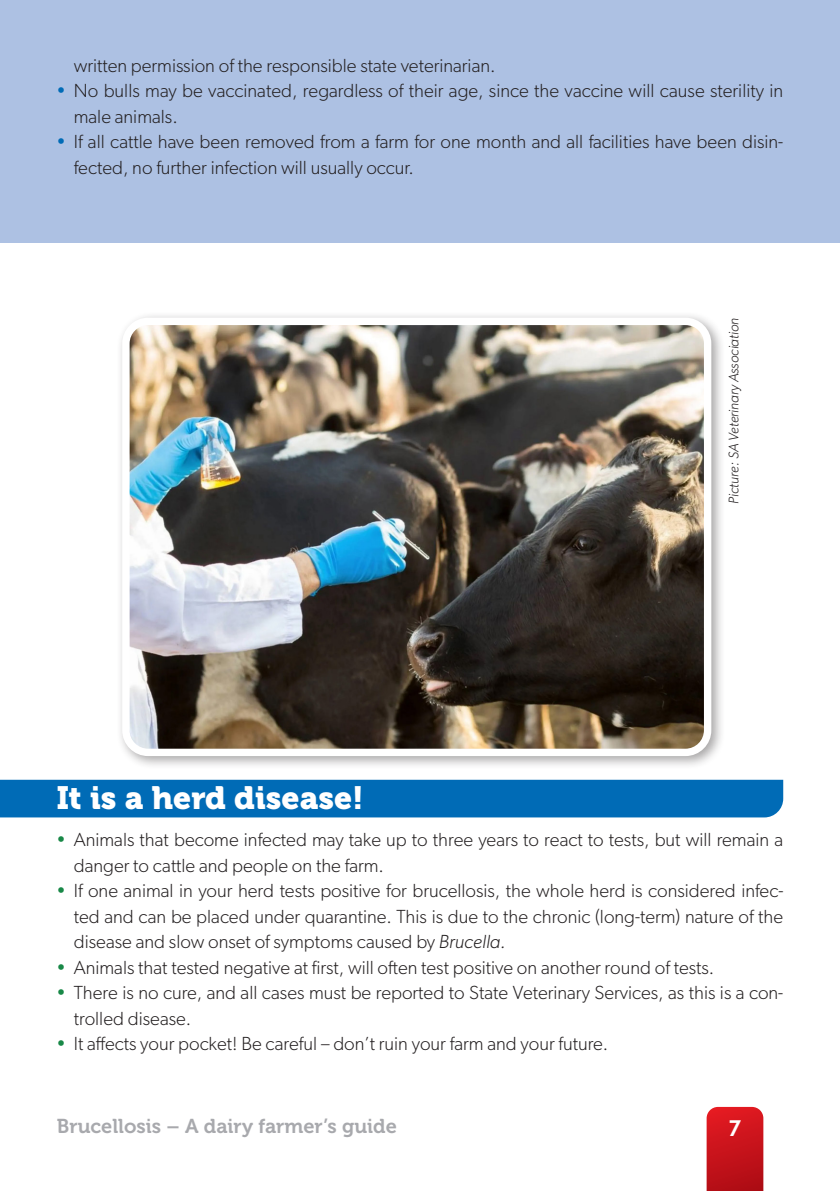
<style>
.page{position:relative;width:840px;height:1191px;background:#fff}
.page>*{position:absolute;margin:0;border:0;box-sizing:border-box;transform-origin:0 0}
.t1{font:32px "Museo 900";color:#fff}
.t2{font:600 24px "Sofia Pro";color:#fff}
.t3{font:20px "Museo 700";color:#a8a9ad}
.t4{font:300 19px/25.6px "Gibson";color:#231f20}
.t5{font:italic 300 14px "Gibson";color:#231f20}
.s1{font-style:italic}
</style>
<div class="page">
<div style="left:0;top:0;width:839px;height:243px;background:#adc1e3"></div>
<div style="left:116px;top:311px;width:608px;height:459px;background:#231f20;opacity:.4"></div>
<img style="left:126px;top:321px;width:581px;height:431px">
<div style="left:122px;top:318px;width:589px;height:438px;border:7px solid #fff;border-radius:22px"></div>
<div style="left:0;top:779px;width:782px;height:38px;background:#006bb6"></div>
<svg style="left:706px;top:1107px;width:57px;height:84px;background:#c91820"></svg>
<p class="t4" style="left:74px;top:52px;width:423px">written permission of the responsible state veterinarian.</p>
<p class="t4" style="left:74px;top:78px;width:710px">No bulls may be vaccinated, regardless of their age, since the vaccine will cause sterility in male animals.</p>
<p class="t4" style="left:74px;top:129px;width:709px">If all cattle have been removed from a farm for one month and all facilities have been disin&shy;fected, no further infection will usually occur.</p>
<p class="t5" style="left:724px;top:504px;width:188px;rotate:-90deg">Picture: SA Veterinary Association</p>
<h1 class="t1" style="left:57px;top:780px;width:308px">It is a herd disease!</h1>
<p class="t4" style="left:74px;top:826px;width:710px">Animals that become infected may take up to three years to react to tests, but will remain a danger to cattle and people on the farm.</p>
<p class="t4" style="left:74px;top:878px;width:710px;text-align:justify">If one animal in your herd tests positive for brucellosis, the whole herd is considered infec&shy;ted and can be placed under quarantine. This is due to the chronic (long-term) nature of the disease and slow onset of symptoms caused by <span class="s1">Brucella.</span></p>
<p class="t4" style="left:74px;top:954px;width:641px">Animals that tested negative at first, will often test positive on another round of tests.</p>
<p class="t4" style="left:74px;top:979px;width:710px">There is no cure, and all cases must be reported to State Veterinary Services, as this is a con&shy;trolled disease.</p>
<p class="t4" style="left:74px;top:1030px;width:535px">It affects your pocket! Be careful – don’t ruin your farm and your future.</p>
<p class="t3" style="left:57px;top:1115px;width:341px">Brucellosis – A dairy farmer’s guide</p>
<p class="t2" style="left:728px;top:1109px;width:14px">7</p>
</div>
